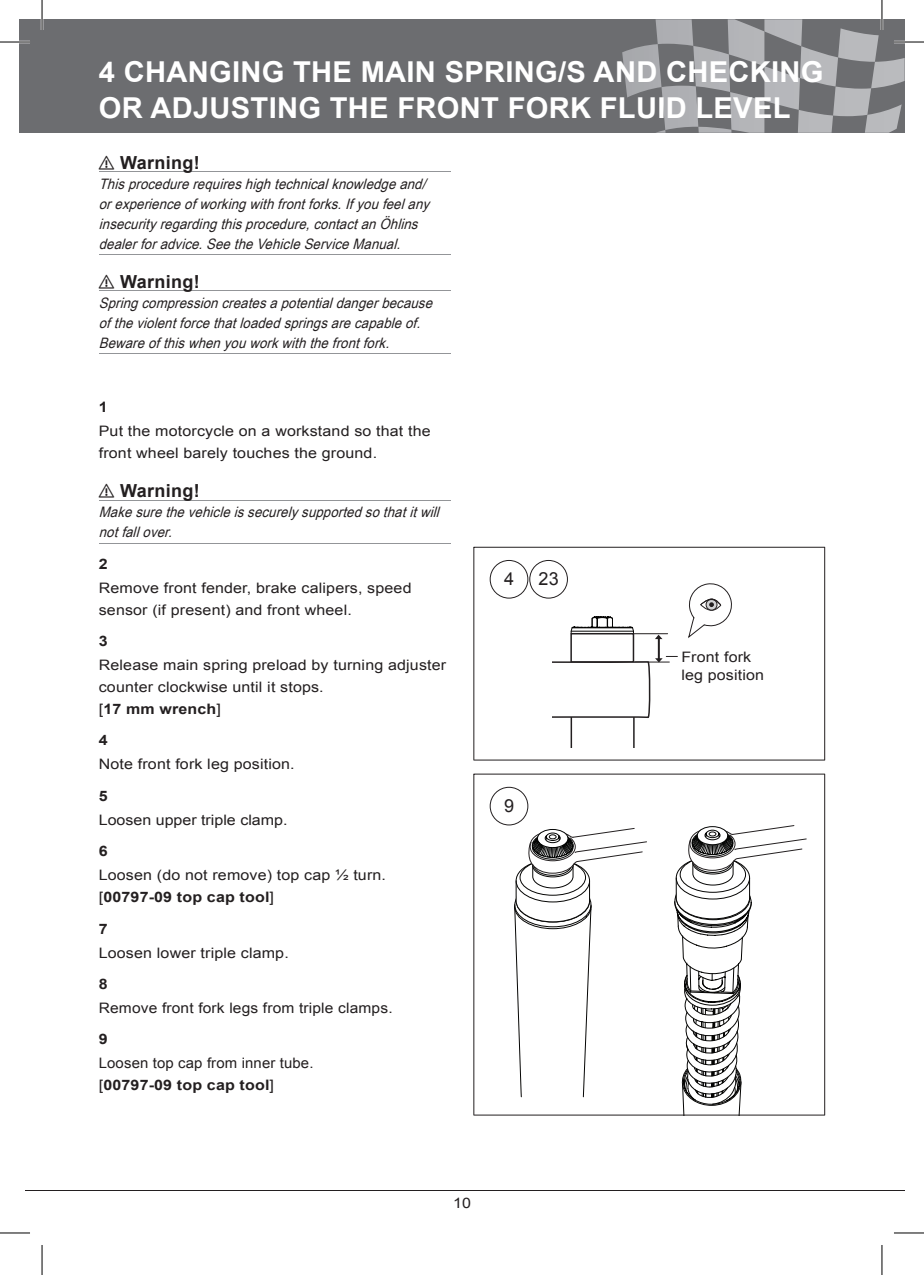
<style>
.page{position:relative;width:924px;height:1275px;background:#fff}
.page>*{position:absolute;margin:0;border:0;box-sizing:border-box;transform-origin:0 0}
.t1{font:700 28.8px/36px "Arial";letter-spacing:.01em;color:#fff}
.t2{font:700 18px "Arial";letter-spacing:.02em;color:#231f20}
.t3{font:18px "Arial";color:#231f20}
.t4{font:italic 14.4px/20px "Arial Narrow";color:#231f20;scale:1.11 1}
.t5{font:14.4px/22px "Arial";letter-spacing:.01em;color:#231f20;scale:1.11 1}
.t6{font:14.4px/22px "Arial";letter-spacing:.01em;color:#231f20}
.t7{font:14.4px "Arial";letter-spacing:.01em;color:#231f20;scale:1.08 1}
.t8{font:700 14.4px "Arial";color:#231f20;scale:1.11 1}
.s1{font-weight:700}
</style>
<div class="page">
<div style="left:19px;top:19px;width:885px;height:114px;background:#6c6d70"></div>
<svg style="left:622px;top:19px;width:282px;height:114px"></svg>
<hr style="left:25px;top:1190px;width:879px;height:1px;background:#231f20">
<hr style="left:99px;top:171px;width:351px;height:1px;background:#939598">
<hr style="left:99px;top:254px;width:351px;height:1px;background:#939598">
<hr style="left:99px;top:290px;width:351px;height:1px;background:#939598">
<hr style="left:99px;top:353px;width:351px;height:1px;background:#939598">
<hr style="left:99px;top:500px;width:351px;height:1px;background:#939598">
<hr style="left:99px;top:543px;width:351px;height:1px;background:#939598">
<svg style="left:473px;top:547px;width:351px;height:213px"></svg>
<svg style="left:489px;top:560px;width:78px;height:38px"></svg>
<svg style="left:473px;top:773px;width:351px;height:342px"></svg>
<svg style="left:489px;top:787px;width:157px;height:310px"></svg>
<svg style="left:674px;top:825px;width:132px;height:290px"></svg>
<hr style="left:0;top:41px;width:30px;height:2px;background:#fff">
<hr style="left:893px;top:41px;width:30px;height:2px;background:#fff">
<hr style="left:41px;top:0;width:2px;height:30px;background:#fff">
<hr style="left:880px;top:0;width:2px;height:30px;background:#fff">
<hr style="left:0;top:42px;width:30px;height:1px;background:#000">
<hr style="left:893px;top:42px;width:30px;height:1px;background:#000">
<hr style="left:0;top:1232px;width:30px;height:1px;background:#000">
<hr style="left:893px;top:1232px;width:30px;height:1px;background:#000">
<hr style="left:42px;top:0;width:1px;height:30px;background:#000">
<hr style="left:42px;top:1245px;width:1px;height:30px;background:#000">
<hr style="left:881px;top:0;width:1px;height:30px;background:#000">
<hr style="left:881px;top:1245px;width:1px;height:30px;background:#000">
<h1 class="t1" style="left:99px;top:55px;width:726px">4 CHANGING THE MAIN SPRING/S AND CHECKING<br>OR ADJUSTING THE FRONT FORK FLUID LEVEL</h1>
<p class="t2" style="left:99px;top:150px;width:103px">⚠ Warning!</p>
<p class="t4" style="left:99px;top:173px;width:304px">Thisprocedurerequireshightechnicalknowledgeand/ orexperienceofworkingwithfrontforks.Ifyoufeelany insecurityregardingthisprocedure,contactanÖhlins dealerforadvice.SeetheVehicleServiceManual.</p>
<p class="t2" style="left:99px;top:269px;width:103px">⚠ Warning!</p>
<p class="t4" style="left:99px;top:292px;width:306px">Springcompressioncreatesapotentialdangerbecause oftheviolentforcethatloadedspringsarecapableof.<br>Bewareofthiswhenyouworkwiththefrontfork.</p>
<p class="t8" style="left:99px;top:398px;width:10px">1</p>
<p class="t5" style="left:99px;top:420px;width:300px">Put the motorcycle on a workstand so that the front wheel barely touches the ground.</p>
<p class="t2" style="left:99px;top:479px;width:103px">⚠ Warning!</p>
<p class="t4" style="left:99px;top:502px;width:312px">Makesurethevehicleissecurelysupportedsothatitwill notfallover.</p>
<p class="t8" style="left:99px;top:554px;width:10px">2</p>
<p class="t5" style="left:99px;top:577px;width:283px">Remove front fender, brake calipers, speed sensor (if present) and front wheel.</p>
<p class="t8" style="left:99px;top:631px;width:10px">3</p>
<p class="t5" style="left:99px;top:654px;width:314px">Release main spring preload by turning adjuster counter clockwise until it stops.<br>[<span class="s1">17 mm wrench</span>]</p>
<p class="t8" style="left:99px;top:731px;width:10px">4</p>
<p class="t5" style="left:99px;top:753px;width:178px">Note front fork leg position.</p>
<p class="t8" style="left:99px;top:786px;width:10px">5</p>
<p class="t5" style="left:99px;top:809px;width:171px">Loosen upper triple clamp.</p>
<p class="t8" style="left:99px;top:841px;width:10px">6</p>
<p class="t5" style="left:99px;top:864px;width:260px">Loosen (do not remove) top cap ½ turn. [<span class="s1">00797-09 top cap tool</span>]</p>
<p class="t8" style="left:99px;top:919px;width:10px">7</p>
<p class="t5" style="left:99px;top:941px;width:173px">Loosen lower triple clamp.</p>
<p class="t8" style="left:99px;top:974px;width:10px">8</p>
<p class="t7" style="left:99px;top:998px;width:273px">Remove front fork legs from triple clamps.</p>
<p class="t8" style="left:99px;top:1029px;width:10px">9</p>
<p class="t6" style="left:99px;top:1052px;width:216px">Loosen top cap from inner tube. [<span class="s1">00797-09 top cap tool</span>]</p>
<p class="t3" style="left:504px;top:567px;width:12px">4</p>
<p class="t3" style="left:538px;top:567px;width:22px">23</p>
<p class="t3" style="left:504px;top:794px;width:12px">9</p>
<p class="t5" style="left:453px;top:1191px;width:18px">10</p>
<p class="t5" style="left:681px;top:648px;width:76px;line-height:18px">Front fork leg position</p>
</div>
